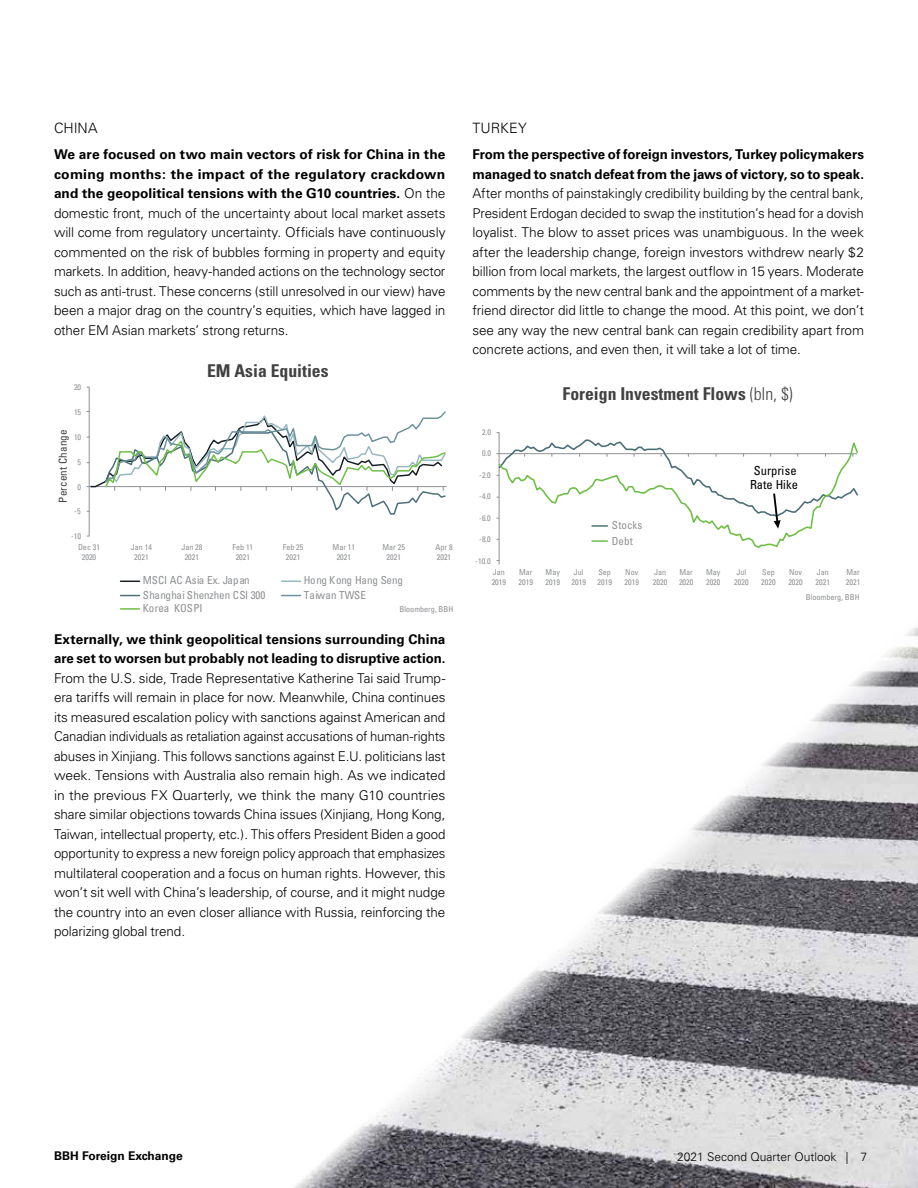
<style>
.page{position:relative;width:918px;height:1188px;background:#fff}
.page>*{position:absolute;margin:0;border:0;box-sizing:border-box;transform-origin:0 0}
.t1{font:700 condensed 17.7px "Univers";color:#414141}
.SUB3{font:300 14.25px "Univers";color:#000}
.BODY{font:300 13.5px/19.5px "Univers";letter-spacing:-.01em;color:#000;text-align:justify}
.t2{font:condensed 12.45px/14px "Univers";letter-spacing:.005em;color:#000;text-align:center}
.t3{font:300 12px "Univers";color:#000}
.t4{font:700 12px "Univers";color:#000}
.t5{font:condensed 10.95px/15.5px "Univers";color:#8e9093}
.t6{font:condensed 10.95px "Univers";letter-spacing:-.025em;color:#8e9093}
.t7{font:condensed 10.95px "Univers";letter-spacing:.015em;color:#414141}
.t8{font:condensed 8.1px/9.6px "Univers";color:#8e9093}
.s1{font-weight:700}
.s2{font-weight:300}
</style>
<div class="page">
<hr style="left:89px;top:387px;width:1px;height:149px;background:#8e9093">
<hr style="left:86px;top:486px;width:361px;height:1px;background:#8e9093">
<svg style="left:87px;top:410px;width:360px;height:105px"></svg>
<svg style="left:121px;top:581px;width:18px;height:1px"></svg>
<svg style="left:282px;top:581px;width:19px;height:1px"></svg>
<svg style="left:121px;top:595px;width:18px;height:1px"></svg>
<svg style="left:282px;top:595px;width:19px;height:1px"></svg>
<svg style="left:121px;top:608px;width:18px;height:2px"></svg>
<hr style="left:499px;top:432px;width:1px;height:132px;background:#8e9093">
<hr style="left:496px;top:453px;width:361px;height:1px;background:#8e9093">
<svg style="left:497px;top:432px;width:361px;height:117px"></svg>
<img style="left:294px;top:627px;width:624px;height:561px">
<p class="SUB3" style="left:54px;top:119px;width:45px">CHINA</p>
<p class="BODY" style="left:54px;top:145px;width:393px"><span class="s1">We are focused on two main vectors of risk for China in the coming months: the impact of the regulatory crackdown and the geopolitical tensions with the G10 countries.</span> On the domestic front, much of the uncertainty about local market assets will come from regulatory uncertainty. Officials have continuously commented on the risk of bubbles forming in property and equity markets. In addition, heavy-handed actions on the technology sector such as anti-trust. These concerns (still unresolved in our view) have been a major drag on the country’s equities, which have lagged in other EM Asian markets’ strong returns.</p>
<p class="t8" style="left:74px;top:382px;width:9px">20</p>
<p class="t8" style="left:74px;top:407px;width:9px">15</p>
<p class="t7" style="left:56px;top:503px;width:74px;rotate:-90deg">Percent Change</p>
<p class="t8" style="left:74px;top:432px;width:9px">10</p>
<p class="t8" style="left:78px;top:457px;width:5px">5</p>
<p class="t8" style="left:78px;top:482px;width:5px">0</p>
<p class="t8" style="left:74px;top:506px;width:8px">-5</p>
<p class="t8" style="left:71px;top:531px;width:12px">-10</p>
<p class="t8" style="left:78px;top:542px;width:23px;text-align:center">Dec 31<br>2020</p>
<p class="t1" style="left:207px;top:360px;width:123px">EM Asia Equities</p>
<p class="t8" style="left:131px;top:542px;width:23px;text-align:center">Jan 14<br>2021</p>
<p class="t8" style="left:181px;top:542px;width:23px;text-align:center">Jan 28<br>2021</p>
<p class="t8" style="left:233px;top:542px;width:22px;text-align:center">Feb 11<br>2021</p>
<p class="t8" style="left:283px;top:542px;width:22px;text-align:center">Feb 25<br>2021</p>
<p class="t8" style="left:333px;top:542px;width:24px;text-align:center">Mar 11<br>2021</p>
<p class="t8" style="left:383px;top:542px;width:24px;text-align:center">Mar 25<br>2021</p>
<p class="t8" style="left:436px;top:542px;width:19px">Apr 8<br>2021</p>
<p class="t5" style="left:143px;top:572px;width:108px">MSCI AC Asia Ex. Japan</p>
<p class="t6" style="left:304px;top:573px;width:100px">Hong Kong Hang Seng</p>
<p class="t5" style="left:143px;top:587px;width:124px">Shanghai Shenzhen CSI 300</p>
<p class="t5" style="left:304px;top:587px;width:64px">Taiwan TWSE</p>
<p class="t5" style="left:143px;top:601px;width:61px">Korea KOSPI</p>
<p class="BODY" style="left:54px;top:629px;width:393px"><span class="s1">Externally, we think geopolitical tensions surrounding China are set to worsen but probably not leading to disruptive action.<br></span>From the U.S. side, Trade Representative Katherine Tai said Trump&shy;era tariffs will remain in place for now. Meanwhile, China continues its measured escalation policy with sanctions against American and Canadian individuals as retaliation against accusations of human-rights abuses in Xinjiang. This follows sanctions against E.U. politicians last week. Tensions with Australia also remain high. As we indicated in the previous FX Quarterly, we think the many G10 countries share similar objections towards China issues (Xinjiang, Hong Kong, Taiwan, intellectual property, etc.). This offers President Biden a good opportunity to express a new foreign policy approach that emphasizes multilateral cooperation and a focus on human rights. However, this won’t sit well with China’s leadership, of course, and it might nudge the country into an even closer alliance with Russia, reinforcing the polarizing global trend.</p>
<p class="t8" style="left:400px;top:604px;width:55px">Bloomberg, BBH</p>
<p class="SUB3" style="left:472px;top:119px;width:56px">TURKEY</p>
<p class="BODY" style="left:472px;top:145px;width:393px"><span class="s1">From the perspective of foreign investors, Turkey policymakers managed to snatch defeat from the jaws of victory, so to speak.<br></span>After months of painstakingly credibility building by the central bank, President Erdogan decided to swap the institution’s head for a dovish loyalist. The blow to asset prices was unambiguous. In the week after the leadership change, foreign investors withdrew nearly $2 billion from local markets, the largest outflow in 15 years. Moderate comments by the new central bank and the appointment of a market&shy;friend director did little to change the mood. At this point, we don’t see any way the new central bank can regain credibility apart from concrete actions, and even then, it will take a lot of time.</p>
<p class="t8" style="left:482px;top:427px;width:10px">2.0</p>
<p class="t8" style="left:482px;top:449px;width:10px">0.0</p>
<p class="t8" style="left:479px;top:470px;width:13px">-2.0</p>
<p class="t8" style="left:479px;top:491px;width:13px">-4.0</p>
<p class="t8" style="left:479px;top:513px;width:13px">-6.0</p>
<p class="t8" style="left:479px;top:534px;width:13px">-8.0</p>
<p class="t8" style="left:475px;top:556px;width:17px">-10.0</p>
<p class="t8" style="left:492px;top:567px;width:16px">Jan<br>2019</p>
<p class="t1" style="left:563px;top:383px;width:232px">Foreign Investment Flows <span class="s2">(bln, $)</span></p>
<p class="t5" style="left:612px;top:517px;width:32px">Stocks<br>Debt</p>
<p class="t2" style="left:750px;top:464px;width:50px">Surprise<br>Rate Hike</p>
<p class="t8" style="left:519px;top:567px;width:16px">Mar<br>2019</p>
<p class="t8" style="left:546px;top:567px;width:16px">May<br>2019</p>
<p class="t8" style="left:572px;top:567px;width:16px">Jul<br>2019</p>
<p class="t8" style="left:598px;top:567px;width:16px">Sep<br>2019</p>
<p class="t8" style="left:625px;top:567px;width:16px">Nov<br>2019</p>
<p class="t8" style="left:653px;top:567px;width:16px">Jan<br>2020</p>
<p class="t8" style="left:679px;top:567px;width:16px">Mar<br>2020</p>
<p class="t8" style="left:706px;top:567px;width:16px">May<br>2020</p>
<p class="t8" style="left:734px;top:567px;width:16px">Jul<br>2020</p>
<p class="t8" style="left:761px;top:567px;width:16px">Sep<br>2020</p>
<p class="t8" style="left:788px;top:567px;width:16px">Nov<br>2020</p>
<p class="t8" style="left:816px;top:567px;width:16px">Jan<br>2021</p>
<p class="t8" style="left:846px;top:567px;width:16px">Mar<br>2021</p>
<p class="t8" style="left:806px;top:592px;width:55px">Bloomberg, BBH</p>
<p class="t4" style="left:54px;top:1149px;width:130px">BBH Foreign Exchange</p>
<p class="t3" style="left:677px;top:1149px;width:192px">2021 Second Quarter Outlook | 7</p>
</div>
